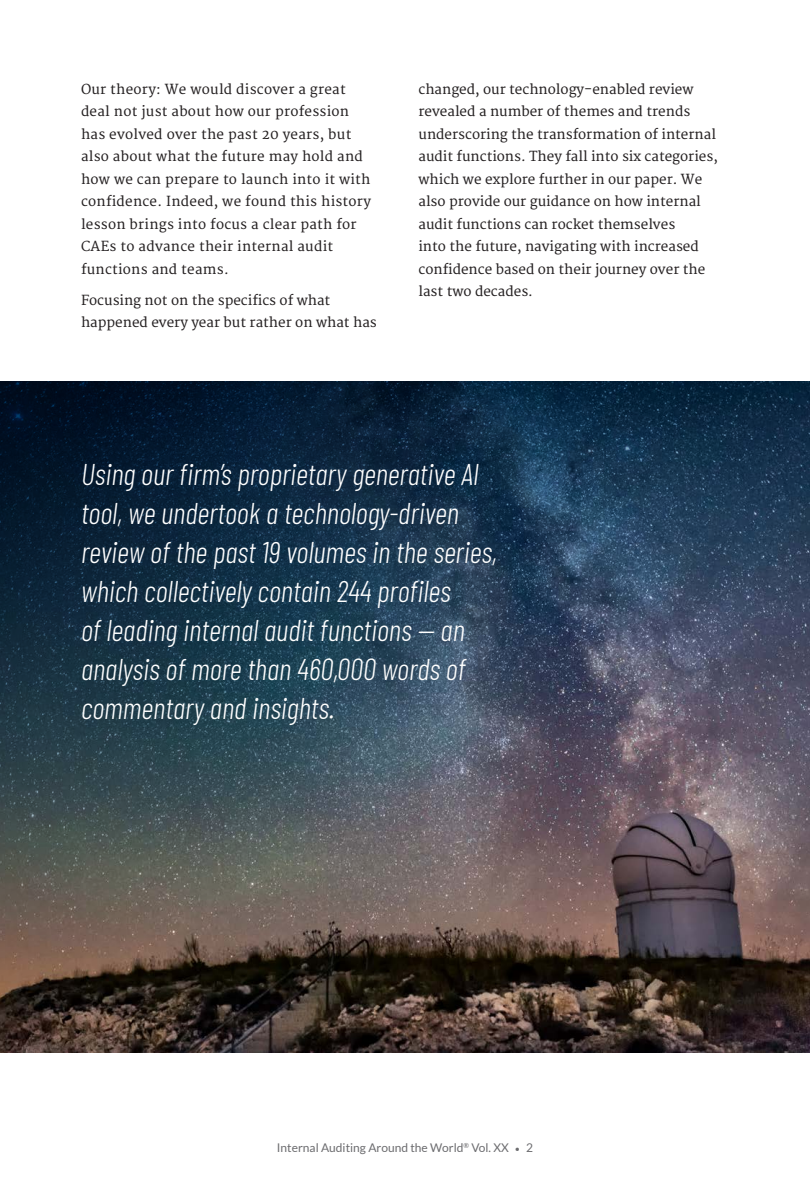
<style>
.page{position:relative;width:810px;height:1188px;background:#fff}
.page>*{position:absolute;margin:0;border:0;box-sizing:border-box;transform-origin:0 0}
.Quote_White{font:italic 300 30px/39px "Barlow Condensed";color:#fff}
.Body{font:13.5px/22.5px "Merriweather";color:#231f20}
.Body-2{font:13.5px/22.5px "Merriweather";letter-spacing:.02em;color:#231f20}
.t1{font:12px "Lato";color:#6c6c6f}
.s1{font-size:9px}
</style>
<div class="page">
<img style="left:0;top:382px;width:810px;height:671px">
<p class="Body-2" style="left:81px;top:78px;width:291px">Our theory: We would discover a great deal not just about how our profession has evolved over the past 20 years, but also about what the future may hold and how we can prepare to launch into it with confidence. Indeed, we found this history lesson brings into focus a clear path for CAEs to advance their internal audit functions and teams.</p>
<p class="Body" style="left:81px;top:289px;width:297px">Focusing not on the specifics of what happened every year but rather on what has</p>
<p class="Body" style="left:418px;top:78px;width:301px">changed, our technology-enabled review revealed a number of themes and trends underscoring the transformation of internal audit functions. They fall into six categories, which we explore further in our paper. We also provide our guidance on how internal audit functions can rocket themselves<br>into the future, navigating with increased confidence based on their journey over the last two decades.</p>
<p class="Quote_White" style="left:81px;top:452px;width:417px">Using our firm’s proprietary generative AI tool, we undertook a technology-driven review of the past 19 volumes in the series, which collectively contain 244 profiles<br>of leading internal audit functions — an analysis of more than 460,000 words of commentary and insights.</p>
<p class="t1" style="left:277px;top:1141px;width:258px">Internal Auditing Around the World<sup>®</sup> Vol. XX <span class="s1">•</span> 2</p>
</div>
